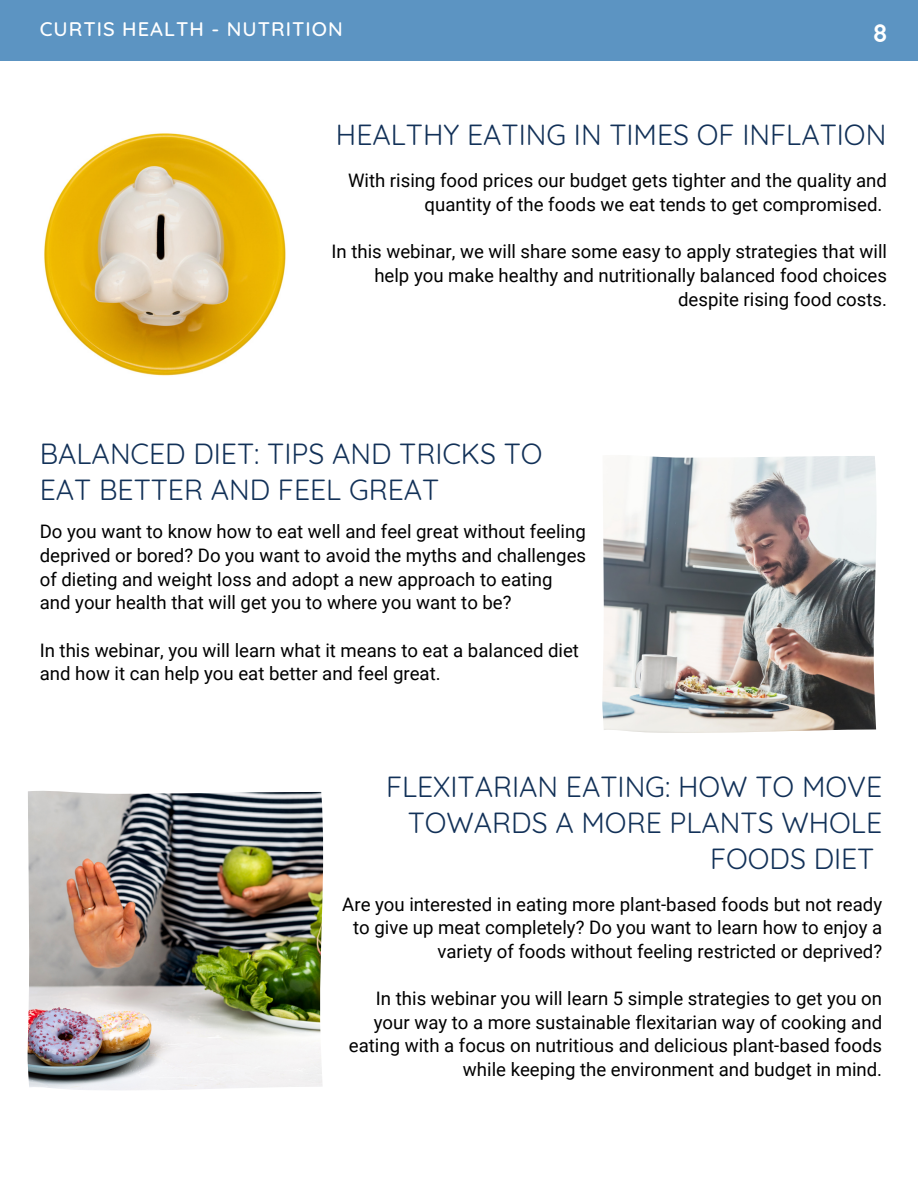
<style>
.page{position:relative;width:918px;height:1188px;background:#fff}
.page>*{position:absolute;margin:0;border:0;box-sizing:border-box;transform-origin:0 0}
.t1{font:28.35px/36px "Quicksand";color:#123158}
.t2{font:700 25.35px "Quicksand";color:#fff}
.t3{font:500 20.1px "Quicksand";letter-spacing:.05em;color:#fff}
.t4{font:18.6px/23.7px "Roboto";color:#000;text-align:right}
</style>
<div class="page">
<div style="left:0;top:0;width:918px;height:61px;background:#5c94c2"></div>
<img style="left:44px;top:133px;width:242px;height:243px">
<img style="left:602px;top:456px;width:275px;height:277px">
<img style="left:28px;top:791px;width:295px;height:299px">
<p class="t3" style="left:40px;top:16px;width:305px">CURTIS HEALTH - NUTRITION</p>
<p class="t2" style="left:873px;top:17px;width:16px">8</p>
<p class="t1" style="left:336px;top:117px;width:552px">HEALTHY EATING IN TIMES OF INFLATION</p>
<p class="t4" style="left:348px;top:169px;width:541px">With rising food prices our budget gets tighter and the quality and quantity of the foods we eat tends to get compromised.</p>
<p class="t4" style="left:331px;top:240px;width:557px">In this webinar, we will share some easy to apply strategies that will help you make healthy and nutritionally balanced food choices despite rising food costs.</p>
<p class="t1" style="left:40px;top:435px;width:504px">BALANCED DIET: TIPS AND TRICKS TO<br>EAT BETTER AND FEEL GREAT</p>
<p class="t4" style="left:40px;top:520px;width:548px;text-align:justify">Do you want to know how to eat well and feel great without feeling deprived or bored? Do you want to avoid the myths and challenges of dieting and weight loss and adopt a new approach to eating</p>
<p class="t4" style="left:40px;top:591px;width:473px">and your health that will get you to where you want to be?</p>
<p class="t4" style="left:40px;top:638px;width:541px;text-align:left">In this webinar, you will learn what it means to eat a balanced diet and how it can help you eat better and feel great.</p>
<p class="t1" style="left:386px;top:768px;width:498px;text-align:right">FLEXITARIAN EATING: HOW TO MOVE<br>TOWARDS A MORE PLANTS WHOLE<br>FOODS DIET</p>
<p class="t4" style="left:342px;top:892px;width:541px">Are you interested in eating more plant-based foods but not ready to give up meat completely? Do you want to learn how to enjoy a variety of foods without feeling restricted or deprived?</p>
<p class="t4" style="left:349px;top:987px;width:535px">In this webinar you will learn 5 simple strategies to get you on your way to a more sustainable flexitarian way of cooking and eating with a focus on nutritious and delicious plant-based foods while keeping the environment and budget in mind.</p>
</div>
